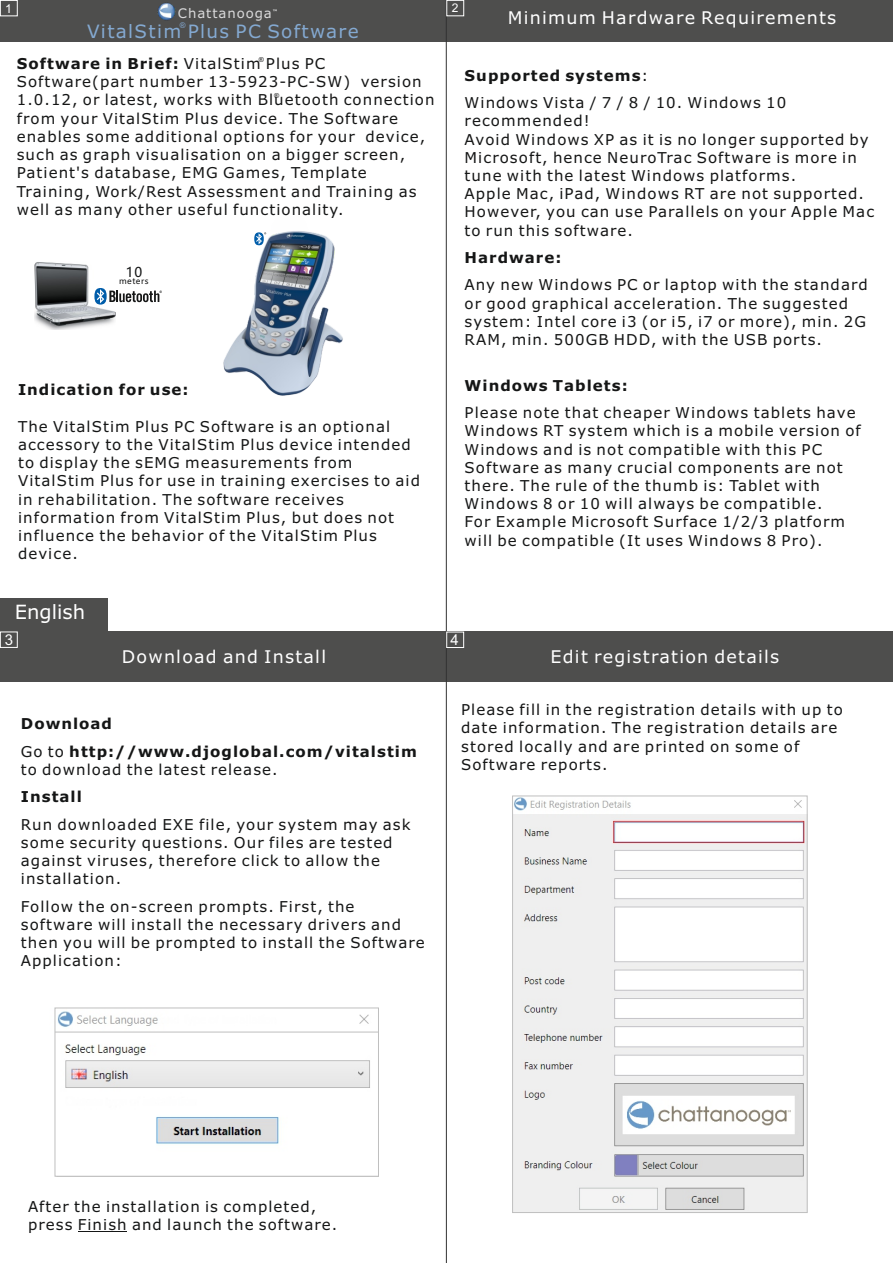
<style>
.page{position:relative;width:893px;height:1263px;background:#fff}
.page>*{position:absolute;margin:0;border:0;box-sizing:border-box;transform-origin:0 0}
.t1{font:19.65px "Verdana";color:#fff}
.t2{font:18.45px "Verdana";letter-spacing:.07em;color:#84a9d1}
.t3{font:17.55px "Verdana";letter-spacing:.07em;color:#fff}
.t4{font:15px/18.3px "Verdana";letter-spacing:.07em;color:#151616}
.t5{font:700 15px/27.3px "Verdana";letter-spacing:.07em;color:#151616}
.t6{font:15px "Arial";color:#fff}
.t7{font:13.35px "Microsoft Ya Hei";color:#151616}
.t8{font:13.2px "Verdana";letter-spacing:.07em;color:#d9d9da}
.t9{font:12.3px "Arial";color:#fff}
.t10{font:12px "Arial";color:#fff}
.t11{font:8.1px "Microsoft Ya Hei";letter-spacing:.06em;color:#151616}
.t12{font:7.8px "Arial";color:#84a9d1}
.t13{font:6.9px "Arial";color:#151616}
.t14{font:700 4.8px "Verdana";color:#eceded}
.s1{font-weight:700}
.s2{font-weight:400}
</style>
<div class="page">
<div style="left:0;top:0;width:893px;height:42px;background:#4e4e4d"></div>
<div style="left:0;top:632px;width:893px;height:50px;background:#4e4e4d"></div>
<hr style="left:87px;top:1231px;width:40px;height:1px;background:#151616">
<hr style="left:446px;top:0;width:1px;height:1263px;background:#323232">
<div style="left:0;top:598px;width:108px;height:35px;background:#4e4e4d"></div>
<img style="left:157px;top:2px;width:19px;height:19px">
<img style="left:35px;top:262px;width:80px;height:68px">
<svg style="left:94px;top:288px;width:68px;height:17px"></svg>
<div style="left:446px;top:0;width:18px;height:16px;border:1px solid #fff"></div>
<div style="left:0;top:0;width:18px;height:16px;border:1px solid #fff"></div>
<div style="left:0;top:631px;width:18px;height:17px;border:1px solid #fff"></div>
<div style="left:446px;top:632px;width:18px;height:16px;border:1px solid #fff"></div>
<img style="left:54px;top:1008px;width:323px;height:168px">
<div style="left:55px;top:1007px;width:324px;height:170px;border:1px solid #bfbfbf"></div>
<hr style="left:55px;top:1032px;width:323px;height:1px;background:#bfbfbf">
<img style="left:514px;top:798px;width:292px;height:413px">
<div style="left:512px;top:795px;width:296px;height:418px;border:1px solid #bfbfbf"></div>
<img style="left:223px;top:231px;width:120px;height:165px">
<p class="t9" style="left:5px;top:4px;width:8px">1</p>
<p class="t10" style="left:452px;top:3px;width:8px">2</p>
<p class="t8" style="left:178px;top:7px;width:95px">Chattanooga</p>
<p class="t14" style="left:273px;top:9px;width:6px">™</p>
<p class="t12" style="left:180px;top:23px;width:7px">®</p>
<p class="t2" style="left:87px;top:24px;width:273px">VitalStim Plus PC Software</p>
<p class="t3" style="left:508px;top:11px;width:330px">Minimum Hardware Requirements</p>
<p class="t13" style="left:259px;top:57px;width:7px">®</p>
<p class="t4" style="left:17px;top:56px;width:419px"><span class="s1">Software in Brief:</span> VitalStim Plus PC Software(part number 13-5923-PC-SW) version 1.0.12, or latest, works with Bluetooth connection from your VitalStim Plus device. The Software enables some additional options for your device, such as graph visualisation on a bigger screen, Patient's database, EMG Games, Template Training, Work/Rest Assessment and Training as well as many other useful functionality.</p>
<p class="t13" style="left:274px;top:93px;width:7px">®</p>
<p class="t7" style="left:126px;top:266px;width:18px">10</p>
<p class="t11" style="left:119px;top:278px;width:31px">meters</p>
<p class="t5" style="left:18px;top:377px;width:172px">Indication for use:</p>
<p class="t4" style="left:18px;top:418px;width:404px">The VitalStim Plus PC Software is an optional accessory to the VitalStim Plus device intended to display the sEMG measurements from VitalStim Plus for use in training exercises to aid in rehabilitation. The software receives information from VitalStim Plus, but does not influence the behavior of the VitalStim Plus device.</p>
<h1 class="t1" style="left:15px;top:604px;width:72px">English</h1>
<p class="t4" style="left:465px;top:63px;width:323px;line-height:27.3px"><span class="s1">Supported systems</span>:<br>Windows Vista / 7 / 8 / 10. Windows 10</p>
<p class="t4" style="left:465px;top:113px;width:411px">recommended!<br>Avoid Windows XP as it is no longer supported by Microsoft, hence NeuroTrac Software is more in tune with the latest Windows platforms.<br>Apple Mac, iPad, Windows RT are not supported.<br>However, you can use Parallels on your Apple Mac to run this software.</p>
<p class="t5" style="left:465px;top:245px;width:98px">Hardware:</p>
<p class="t4" style="left:465px;top:277px;width:405px">Any new Windows PC or laptop with the standard or good graphical acceleration. The suggested system: Intel core i3 (or i5, i7 or more), min. 2G RAM, min. 500GB HDD, with the USB ports.</p>
<p class="t5" style="left:465px;top:373px;width:165px">Windows Tablets:</p>
<p class="t4" style="left:464px;top:405px;width:398px">Please note that cheaper Windows tablets have Windows RT system which is a mobile version of Windows and is not compatible with this PC Software as many crucial components are not there. The rule of the thumb is: Tablet with Windows 8 or 10 will always be compatible.<br>For Example Microsoft Surface 1/2/3 platform will be compatible (It uses Windows 8 Pro).</p>
<p class="t6" style="left:5px;top:634px;width:10px">3</p>
<p class="t6" style="left:451px;top:634px;width:10px">4</p>
<p class="t3" style="left:122px;top:650px;width:206px">Download and Install</p>
<p class="t5" style="left:21px;top:712px;width:398px">Download<br><span class="s2">Go to</span> http://www.djoglobal.com/vitalstim</p>
<p class="t4" style="left:21px;top:762px;width:258px">to download the latest release.</p>
<p class="t5" style="left:21px;top:784px;width:63px">Install</p>
<p class="t4" style="left:21px;top:816px;width:391px">Run downloaded EXE file, your system may ask some security questions. Our files are tested against viruses, therefore click to allow the installation.</p>
<p class="t4" style="left:21px;top:898px;width:405px">Follow the on-screen prompts. First, the software will install the necessary drivers and then you will be prompted to install the Software Application:</p>
<p class="t3" style="left:550px;top:650px;width:230px">Edit registration details</p>
<p class="t4" style="left:461px;top:702px;width:383px">Please fill in the registration details with up to date information. The registration details are stored locally and are printed on some of Software reports.</p>
<p class="t4" style="left:28px;top:1198px;width:311px">After the installation is completed, press Finish and launch the software.</p>
</div>
